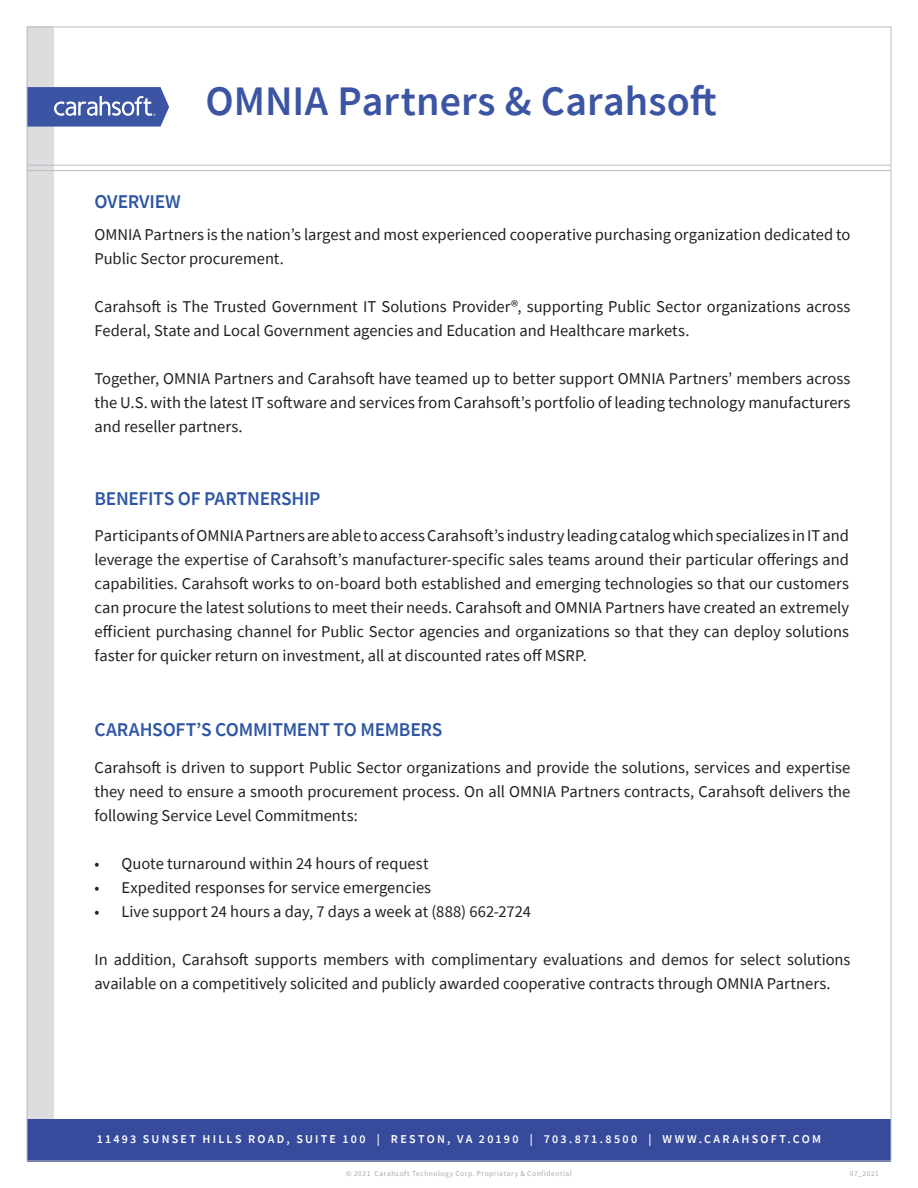
<style>
.page{position:relative;width:918px;height:1188px;background:#fff}
.page>*{position:absolute;margin:0;border:0;box-sizing:border-box;transform-origin:0 0}
.t1{font:600 42px "Source Sans Pro";color:#3b54a4}
.Header_2{font:600 19.5px "Source Sans Pro";letter-spacing:-.015em;color:#2e56a4}
.t2{font:16.5px/24px "Source Sans Pro";color:#231f20;text-align:justify}
.t3{font:600 12px "Source Sans Pro";letter-spacing:.19em;color:#fff}
.t4{font:7.5px "Source Sans Pro";letter-spacing:.07em;color:#a8a9ad}
</style>
<div class="page">
<hr style="left:27px;top:165px;width:864px;height:1px;background:#bcbdc0">
<hr style="left:27px;top:170px;width:864px;height:1px;background:#bcbdc0">
<div style="left:27px;top:1119px;width:864px;height:42px;background:#374a9c"></div>
<svg style="left:29px;top:29px;width:140px;height:1090px"></svg>
<h1 class="t1" style="left:206px;top:73px;width:513px">OMNIA Partners &amp; Carahsoft</h1>
<p class="Header_2" style="left:94px;top:188px;width:88px">OVERVIEW</p>
<p class="t2" style="left:94px;top:223px;width:758px">OMNIA Partners is the nation’s largest and most experienced cooperative purchasing organization dedicated to<br>Public Sector procurement.</p>
<p class="t2" style="left:94px;top:295px;width:758px">Carahsoft is The Trusted Government IT Solutions Provider®, supporting Public Sector organizations across</p>
<p class="t2" style="left:94px;top:319px;width:596px">Federal, State and Local Government agencies and Education and Healthcare markets.</p>
<p class="t2" style="left:94px;top:367px;width:758px">Together, OMNIA Partners and Carahsoft have teamed up to better support OMNIA Partners’ members across the U.S. with the latest IT software and services from Carahsoft’s portfolio of leading technology manufacturers and reseller partners.</p>
<p class="Header_2" style="left:94px;top:485px;width:228px">BENEFITS OF PARTNERSHIP</p>
<p class="t2" style="left:94px;top:523px;width:756px">Participants of OMNIA Partners are able to access Carahsoft’s industry leading catalog which specializes in IT and leverage the expertise of Carahsoft’s manufacturer-specific sales teams around their particular offerings and capabilities. Carahsoft works to on-board both established and emerging technologies so that our customers can procure the latest solutions to meet their needs. Carahsoft and OMNIA Partners have created an extremely efficient purchasing channel for Public Sector agencies and organizations so that they can deploy solutions faster for quicker return on investment, all at discounted rates off MSRP.</p>
<p class="Header_2" style="left:94px;top:716px;width:349px">CARAHSOFT’S COMMITMENT TO MEMBERS</p>
<p class="t2" style="left:94px;top:756px;width:757px">Carahsoft is driven to support Public Sector organizations and provide the solutions, services and expertise they need to ensure a smooth procurement process. On all OMNIA Partners contracts, Carahsoft delivers the following Service Level Commitments:</p>
<p class="t2" style="left:94px;top:852px;width:336px">• Quote turnaround within 24 hours of request</p>
<p class="t2" style="left:94px;top:876px;width:338px">• Expedited responses for service emergencies</p>
<p class="t2" style="left:94px;top:900px;width:438px">• Live support 24 hours a day, 7 days a week at (888) 662-2724</p>
<p class="t2" style="left:94px;top:948px;width:758px">In addition, Carahsoft supports members with complimentary evaluations and demos for select solutions available on a competitively solicited and publicly awarded cooperative contracts through OMNIA Partners.</p>
<p class="t3" style="left:97px;top:1131px;width:726px">11493 SUNSET HILLS ROAD, SUITE 100 | RESTON, VA 20190 | 703.871.8500 | WWW.CARAHSOFT.COM</p>
<p class="t4" style="left:346px;top:1168px;width:227px">© 2021 Carahsoft Technology Corp. Proprietary &amp; Confidential</p>
<p class="t4" style="left:850px;top:1168px;width:31px">07_2021</p>
</div>
